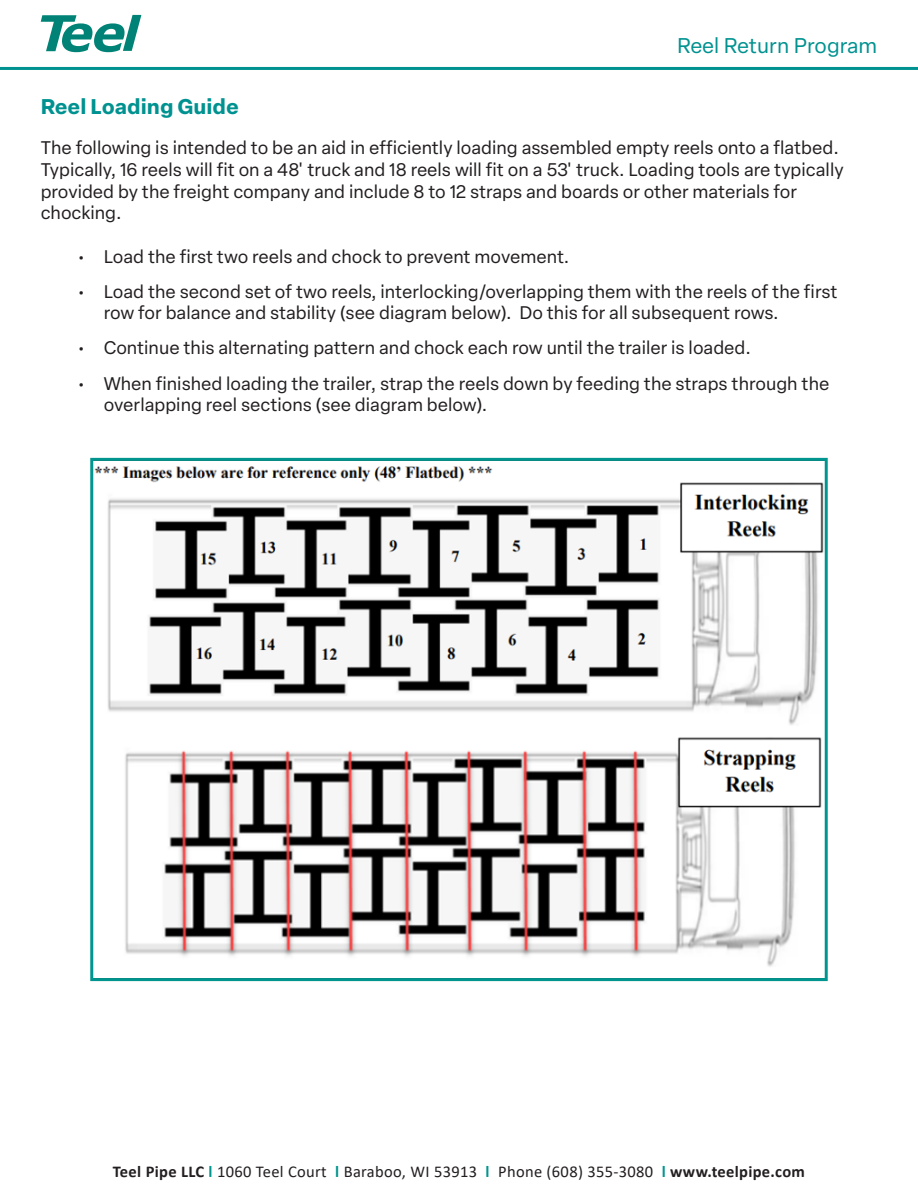
<style>
.page{position:relative;width:918px;height:1188px;background:#fff}
.page>*{position:absolute;margin:0;border:0;box-sizing:border-box;transform-origin:0 0}
.t1{font:21px "Elza Text";color:#009290}
.t2{font:700 21px "Elza Text";color:#009290}
.t3{font:18px/21.6px "Elza Text";color:#231f20}
.t4{font:16.5px "Calibri";letter-spacing:.02em;color:#231f20}
.s1{font-weight:700}
.s2{font-weight:700;color:#00958e}
</style>
<div class="page">
<img style="left:94px;top:466px;width:730px;height:501px">
<div style="left:90px;top:458px;width:738px;height:523px;border:3px solid #00958e"></div>
<hr style="left:0;top:67px;width:918px;height:3px;background:#009290">
<svg style="left:41px;top:15px;width:100px;height:37px"></svg>
<p class="t2" style="left:41px;top:90px;width:200px">Reel Loading Guide</p>
<p class="t1" style="left:677px;top:30px;width:202px">Reel Return Program</p>
<p class="t3" style="left:41px;top:136px;width:804px">The following is intended to be an aid in efficiently loading assembled empty reels onto a flatbed.<br>Typically, 16 reels will fit on a 48' truck and 18 reels will fit on a 53' truck. Loading tools are typically provided by the freight company and include 8 to 12 straps and boards or other materials for chocking.</p>
<p class="t3" style="left:77px;top:245px;width:494px">• Load the first two reels and chock to prevent movement.</p>
<p class="t3" style="left:104px;top:280px;width:735px;text-indent:-27px">• Load the second set of two reels, interlocking/overlapping them with the reels of the first row for balance and stability (see diagram below). Do this for all subsequent rows.</p>
<p class="t3" style="left:77px;top:336px;width:676px">• Continue this alternating pattern and chock each row until the trailer is loaded.</p>
<p class="t3" style="left:104px;top:371px;width:727px;text-indent:-27px">• When finished loading the trailer, strap the reels down by feeding the straps through the overlapping reel sections (see diagram below).</p>
<p class="t4" style="left:113px;top:1160px;width:694px"><span class="s1">Teel Pipe LLC</span> <span class="s2">l</span> 1060 Teel Court <span class="s2">l</span> Baraboo, WI 53913 <span class="s2">l</span> Phone (608) 355-3080 <span class="s2">l</span> <span class="s1">www.teelpipe.com</span></p>
</div>
